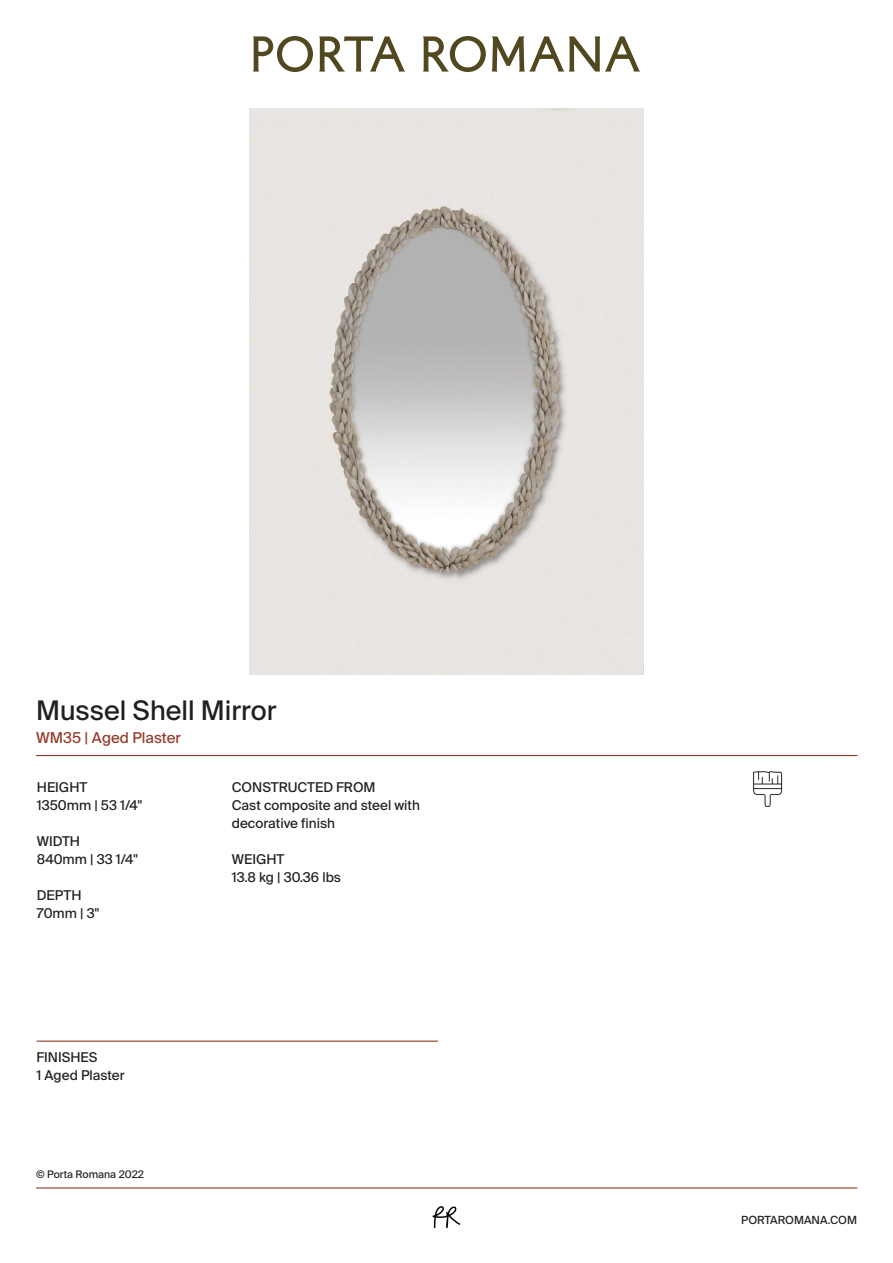
<style>
.page{position:relative;width:893px;height:1263px;background:#fff}
.page>*{position:absolute;margin:0;border:0;box-sizing:border-box;transform-origin:0 0}
.t1{font:27px "Suisse Intl";color:#231f20}
.t2{font:15px "Suisse Intl";color:#943b2a}
.t3{font:13.5px/18px "Suisse Intl";color:#231f20}
.t4{font:11.25px "Suisse Intl";color:#231f20}
.t5{font:10.5px "Suisse Intl";color:#231f20}
</style>
<div class="page">
<hr style="left:36px;top:755px;width:821px;height:1px;background:#943b2a">
<img style="left:250px;top:108px;width:393px;height:566px">
<svg style="left:253px;top:36px;width:60px;height:36px"></svg>
<svg style="left:319px;top:36px;width:86px;height:36px"></svg>
<svg style="left:423px;top:36px;width:63px;height:36px"></svg>
<svg style="left:492px;top:36px;width:148px;height:36px"></svg>
<hr style="left:36px;top:1040px;width:402px;height:2px;background:#943b2a">
<svg style="left:433px;top:1206px;width:27px;height:22px"></svg>
<hr style="left:36px;top:1187px;width:821px;height:1px;background:#943b2a">
<img style="left:753px;top:772px;width:30px;height:35px">
<h1 class="t1" style="left:36px;top:695px;width:242px">Mussel Shell Mirror</h1>
<p class="t2" style="left:36px;top:729px;width:146px">WM35 | Aged Plaster</p>
<p class="t3" style="left:37px;top:778px;width:107px">HEIGHT<br>1350mm | 53 1/4"</p>
<p class="t3" style="left:37px;top:832px;width:103px">WIDTH<br>840mm | 33 1/4"</p>
<p class="t3" style="left:37px;top:886px;width:64px">DEPTH<br>70mm | 3"</p>
<p class="t3" style="left:36px;top:1048px;width:90px">FINISHES<br>1 Aged Plaster</p>
<p class="t5" style="left:36px;top:1168px;width:109px">© Porta Romana 2022</p>
<p class="t3" style="left:232px;top:778px;width:190px">CONSTRUCTED FROM<br>Cast composite and steel with decorative finish</p>
<p class="t3" style="left:232px;top:850px;width:111px">WEIGHT<br>13.8 kg | 30.36 lbs</p>
<p class="t4" style="left:741px;top:1213px;width:117px">PORTAROMANA.COM</p>
</div>
